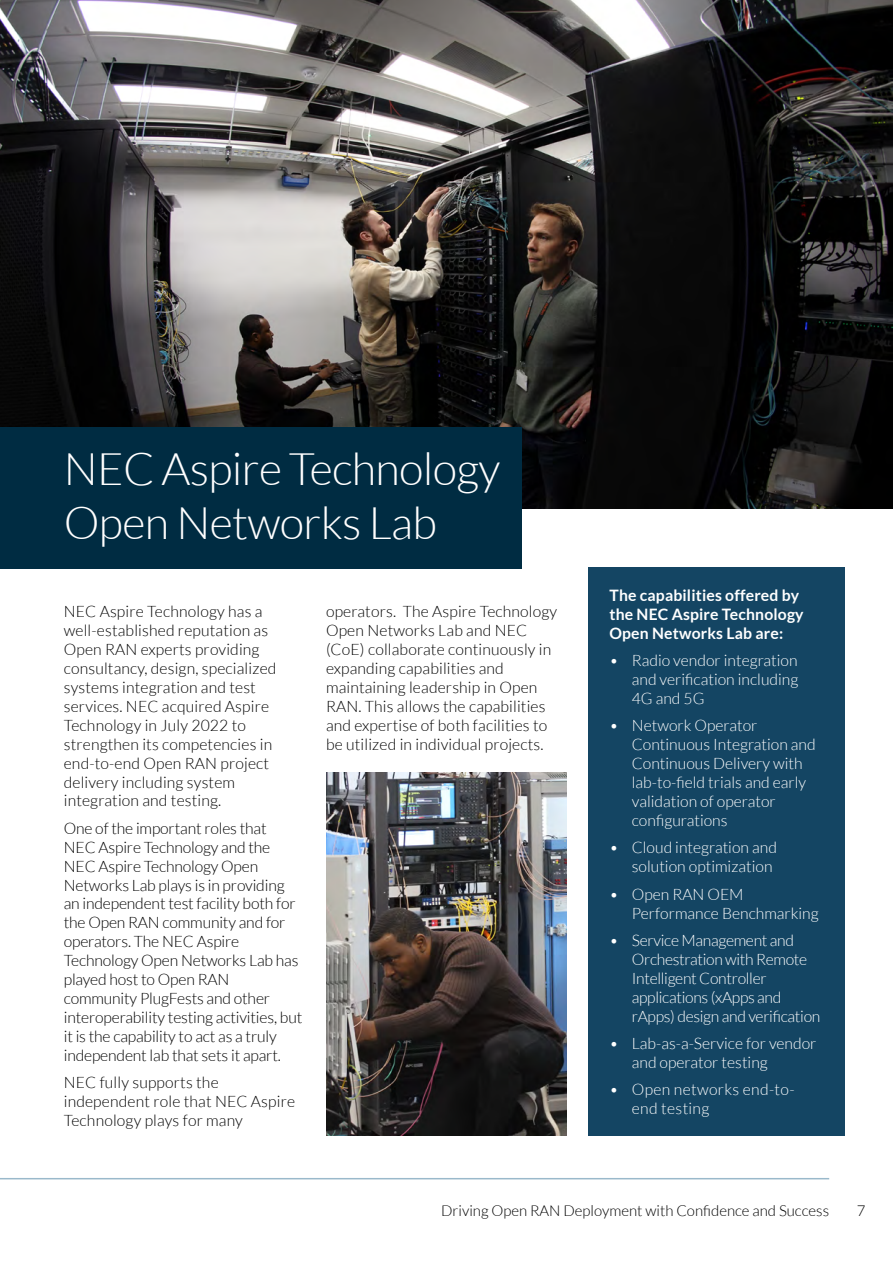
<style>
.page{position:relative;width:893px;height:1263px;background:#fff}
.page>*{position:absolute;margin:0;border:0;box-sizing:border-box;transform-origin:0 0}
.t1{font:300 45px/54px "Lato";letter-spacing:-.015em;color:#fff}
.t2{font:300 15.75px/18.9px "Lato";letter-spacing:.01em;color:#000}
.t3{font:300 15.75px/18.9px "Lato";letter-spacing:-.01em;color:#000}
.t4{font:300 15.75px/18.9px "Lato";color:#fff}
.t5{font:300 15.75px/18.9px "Lato";letter-spacing:-.02em;color:#fff}
.t6{font:700 15.75px/18.9px "Lato";letter-spacing:.01em;color:#fff}
.t7{font:300 15.75px/18.9px "Lato";letter-spacing:.02em;color:#fff}
.t8{font:300 15px "Lato";color:#000}
</style>
<div class="page">
<hr style="left:0;top:1178px;width:829px;height:1px;background:#9ab9cb">
<img style="left:326px;top:772px;width:241px;height:363px">
<img style="left:0;top:0;width:892px;height:509px">
<div style="left:0;top:427px;width:522px;height:141px;background:#002c42"></div>
<div style="left:588px;top:567px;width:257px;height:568px;background:#144563"></div>
<h1 class="t1" style="left:64px;top:442px;width:438px">NEC Aspire Technology<br>Open Networks Lab</h1>
<p class="t2" style="left:64px;top:602px;width:214px">NEC Aspire Technology has a well-established reputation as<br>Open RAN experts providing consultancy, design, specialized systems integration and test services. NEC acquired Aspire<br>Technology in July 2022 to strengthen its competencies in end-to-end Open RAN project delivery including system integration and testing.</p>
<p class="t3" style="left:64px;top:819px;width:240px">One of the important roles that<br>NEC Aspire Technology and the<br>NEC Aspire Technology Open<br>Networks Lab plays is in providing an independent test facility both for the Open RAN community and for operators. The NEC Aspire<br>Technology Open Networks Lab has played host to Open RAN community PlugFests and other interoperability testing activities, but it is the capability to act as a truly independent lab that sets it apart.</p>
<p class="t2" style="left:64px;top:1073px;width:233px">NEC fully supports the independent role that NEC Aspire<br>Technology plays for many</p>
<p class="t2" style="left:326px;top:602px;width:233px">operators. The Aspire Technology<br>Open Networks Lab and NEC (CoE) collaborate continuously in expanding capabilities and maintaining leadership in Open<br>RAN. This allows the capabilities and expertise of both facilities to be utilized in individual projects.</p>
<p class="t6" style="left:609px;top:585px;width:196px">The capabilities offered by the NEC Aspire Technology<br>Open Networks Lab are:</p>
<p class="t4" style="left:632px;top:651px;width:168px;text-align:justify;text-indent:-22px">• Radio vendor integration and verification including 4G and 5G</p>
<p class="t4" style="left:632px;top:716px;width:185px;text-indent:-22px">• Network Operator<br>Continuous Integration and<br>Continuous Delivery with lab-to-field trials and early validation of operator configurations</p>
<p class="t4" style="left:609px;top:838px;width:169px;text-align:right">• Cloud integration and solution optimization</p>
<p class="t4" style="left:632px;top:884px;width:188px;text-indent:-22px">• Open RAN OEM<br>Performance Benchmarking</p>
<p class="t5" style="left:632px;top:931px;width:190px;text-indent:-22px">• Service Management and<br>Orchestration with Remote<br>Intelligent Controller applications (xApps and rApps) design and verification</p>
<p class="t4" style="left:632px;top:1034px;width:186px;text-indent:-22px">• Lab-as-a-Service for vendor and operator testing</p>
<p class="t7" style="left:632px;top:1080px;width:164px;text-indent:-22px">• Open networks end-to&shy;end testing</p>
<p class="t8" style="left:441px;top:1202px;width:390px">Driving Open RAN Deployment with Confidence and Success</p>
<p class="t8" style="left:857px;top:1202px;width:10px">7</p>
</div>
